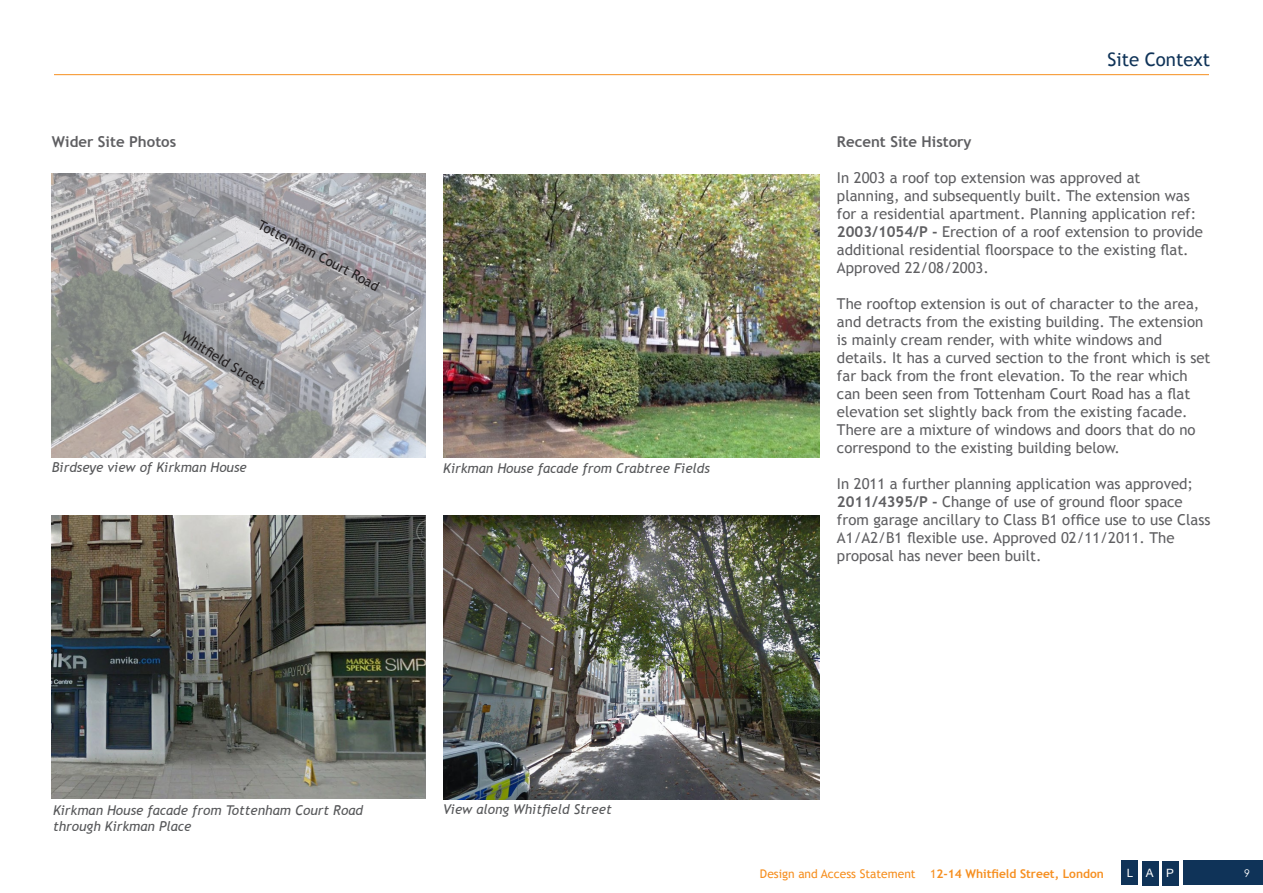
<style>
.page{position:relative;width:1263px;height:893px;background:#fff}
.page>*{position:absolute;margin:0;border:0;box-sizing:border-box;transform-origin:0 0}
.main_body{font:18.6px "Trebuchet MS";color:#0f3358}
.t1{font:15px/18px "Trebuchet MS";color:#5f5f62}
.t2{font:700 15px "Trebuchet MS";color:#5f5f62}
.t3{font:15px "Tunga";color:#fff}
.t4{font:italic 13.5px/16.2px "Trebuchet MS";color:#57585a}
.t5{font:13.5px "Trebuchet MS";color:#231f20}
.t6{font:700 12px "Trebuchet MS";color:#f68f20}
.t7{font:10.5px "Century Gothic";color:#fff}
.s1{font-weight:700}
.s2{font-weight:400}
</style>
<div class="page">
<div style="left:1122px;top:861px;width:16px;height:24px;background:#0f3358"></div>
<div style="left:1162px;top:861px;width:17px;height:24px;background:#0f3358"></div>
<div style="left:1142px;top:861px;width:16px;height:24px;background:#0f3358"></div>
<div style="left:1183px;top:861px;width:80px;height:24px;background:#0f3358"></div>
<hr style="left:54px;top:74px;width:1155px;height:1px;background:#f68f20">
<img style="left:52px;top:174px;width:373px;height:283px">
<img style="left:51px;top:515px;width:374px;height:283px">
<img style="left:443px;top:175px;width:376px;height:282px">
<img style="left:443px;top:515px;width:376px;height:285px">
<p class="t2" style="left:52px;top:132px;width:126px">Wider Site Photos</p>
<p class="t5" style="left:263px;top:216px;width:136px;rotate:28deg">Tottenham Court Road</p>
<p class="t5" style="left:187px;top:328px;width:97px;rotate:32deg">Whitfi eld Street</p>
<p class="t4" style="left:52px;top:459px;width:196px">Birdseye view of Kirkman House</p>
<p class="t4" style="left:443px;top:460px;width:268px">Kirkman House facade from Crabtree Fields</p>
<p class="main_body" style="left:1107px;top:48px;width:104px">Site Context</p>
<p class="t2" style="left:837px;top:132px;width:136px">Recent Site History</p>
<p class="t1" style="left:837px;top:169px;width:368px">In 2003 a roof top extension was approved at planning, and subsequently built. The extension was for a residential apartment. Planning application ref:<br><span class="s1">2003/1054/P -</span> Erection of a roof extension to provide additional residential floorspace to the existing flat.<br>Approved 22/08/2003.</p>
<p class="t1" style="left:837px;top:295px;width:375px">The rooftop extension is out of character to the area, and detracts from the existing building. The extension is mainly cream render, with white windows and details. It has a curved section to the front which is set far back from the front elevation. To the rear which can been seen from Tottenham Court Road has a flat elevation set slightly back from the existing facade.<br>There are a mixture of windows and doors that do no correspond to the existing building below.</p>
<p class="t1" style="left:837px;top:475px;width:375px">In 2011 a further planning application was approved; <span class="s1">2011/4395/P -</span> Change of use of ground floor space from garage ancillary to Class B1 office use to use Class A1/A2/B1 flexible use. Approved 02/11/2011. The proposal has never been built.</p>
<p class="t4" style="left:53px;top:802px;width:311px">Kirkman House facade from Tottenham Court Road through Kirkman Place</p>
<p class="t4" style="left:443px;top:802px;width:170px">View along Whitfield Street</p>
<p class="t6" style="left:760px;top:866px;width:346px"><span class="s2">Design and Access Statement 1</span>2-14 Whitfield Street, London</p>
<p class="t3" style="left:1127px;top:863px;width:49px">L A P</p>
<p class="t7" style="left:1244px;top:866px;width:7px">9</p>
</div>
